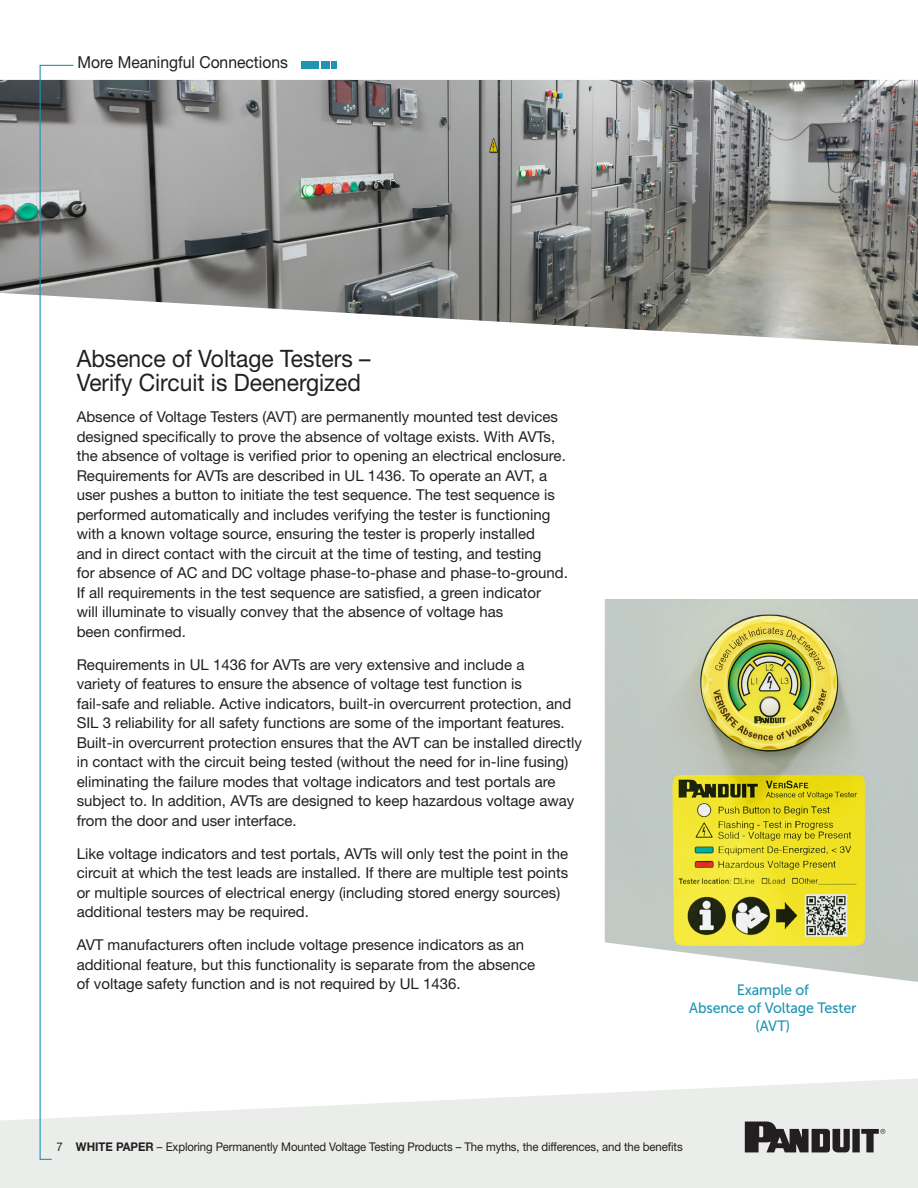
<style>
.page{position:relative;width:918px;height:1188px;background:#fff}
.page>*{position:absolute;margin:0;border:0;box-sizing:border-box;transform-origin:0 0}
.t1{font:24px/23.4px "Helvetica Neue LT Std";color:#231f20;scale:.95 1}
.Bullets_2_column{font:16.5px "Helvetica Neue LT Std";color:#231f20;scale:.95 1}
.Body_text{font:15px/19.5px "Helvetica Neue LT Std";color:#231f20}
.t2{font:15px "Museo Sans 500";letter-spacing:-.01em;color:#2094b2;scale:.95 1}
.Bullets_2_column-2{font:12px "Helvetica Neue LT Std";letter-spacing:-.01em;color:#231f20;scale:.95 1}
.s1{font-weight:700}
</style>
<div class="page">
<div style="left:302px;top:61px;width:17px;height:7px;background:#2094b2"></div>
<div style="left:321px;top:61px;width:8px;height:7px;background:#2094b2"></div>
<svg style="left:332px;top:61px;width:5px;height:7px"></svg>
<img style="left:0;top:80px;width:918px;height:266px">
<svg style="left:0;top:1078px;width:918px;height:110px;fill:#eaedea"></svg>
<svg style="left:39px;top:64px;width:36px;height:1096px"></svg>
<svg style="left:745px;top:1122px;width:140px;height:30px;background:#737171"></svg>
<img style="left:605px;top:599px;width:313px;height:383px">
<p class="Bullets_2_column" style="left:77px;top:53px;width:223px">More Meaningful Connections</p>
<p class="t1" style="left:77px;top:347px;width:311px">Absence of Voltage Testers –<br>Verify Circuit is Deenergized</p>
<p class="Body_text" style="left:77px;top:407px;width:493px">Absence of Voltage Testers (AVT) are permanently mounted test devices designed specifically to prove the absence of voltage exists. With AVTs, the absence of voltage is verified prior to opening an electrical enclosure.<br>Requirements for AVTs are described in UL 1436. To operate an AVT, a user pushes a button to initiate the test sequence. The test sequence is performed automatically and includes verifying the tester is functioning with a known voltage source, ensuring the tester is properly installed<br>and in direct contact with the circuit at the time of testing, and testing<br>for absence of AC and DC voltage phase-to-phase and phase-to-ground.<br>If all requirements in the test sequence are satisfied, a green indicator<br>will illuminate to visually convey that the absence of voltage has<br>been confirmed.</p>
<p class="Body_text" style="left:77px;top:655px;width:507px">Requirements in UL 1436 for AVTs are very extensive and include a<br>variety of features to ensure the absence of voltage test function is<br>fail-safe and reliable. Active indicators, built-in overcurrent protection, and SIL 3 reliability for all safety functions are some of the important features.<br>Built-in overcurrent protection ensures that the AVT can be installed directly in contact with the circuit being tested (without the need for in-line fusing) eliminating the failure modes that voltage indicators and test portals are subject to. In addition, AVTs are designed to keep hazardous voltage away from the door and user interface.</p>
<p class="Body_text" style="left:77px;top:844px;width:493px">Like voltage indicators and test portals, AVTs will only test the point in the circuit at which the test leads are installed. If there are multiple test points or multiple sources of electrical energy (including stored energy sources) additional testers may be required.</p>
<p class="Body_text" style="left:77px;top:935px;width:460px">AVT manufacturers often include voltage presence indicators as an additional feature, but this functionality is separate from the absence of voltage safety function and is not required by UL 1436.</p>
<p class="t2" style="left:737px;top:981px;width:78px">Example of</p>
<p class="t2" style="left:689px;top:999px;width:178px">Absence of Voltage Tester</p>
<p class="t2" style="left:756px;top:1017px;width:38px">(AVT)</p>
<p class="Bullets_2_column-2" style="left:56px;top:1140px;width:661px">7 <span class="s1">WHITE PAPER</span> – Exploring Permanently Mounted Voltage Testing Products – The myths, the differences, and the benefits</p>
</div>
